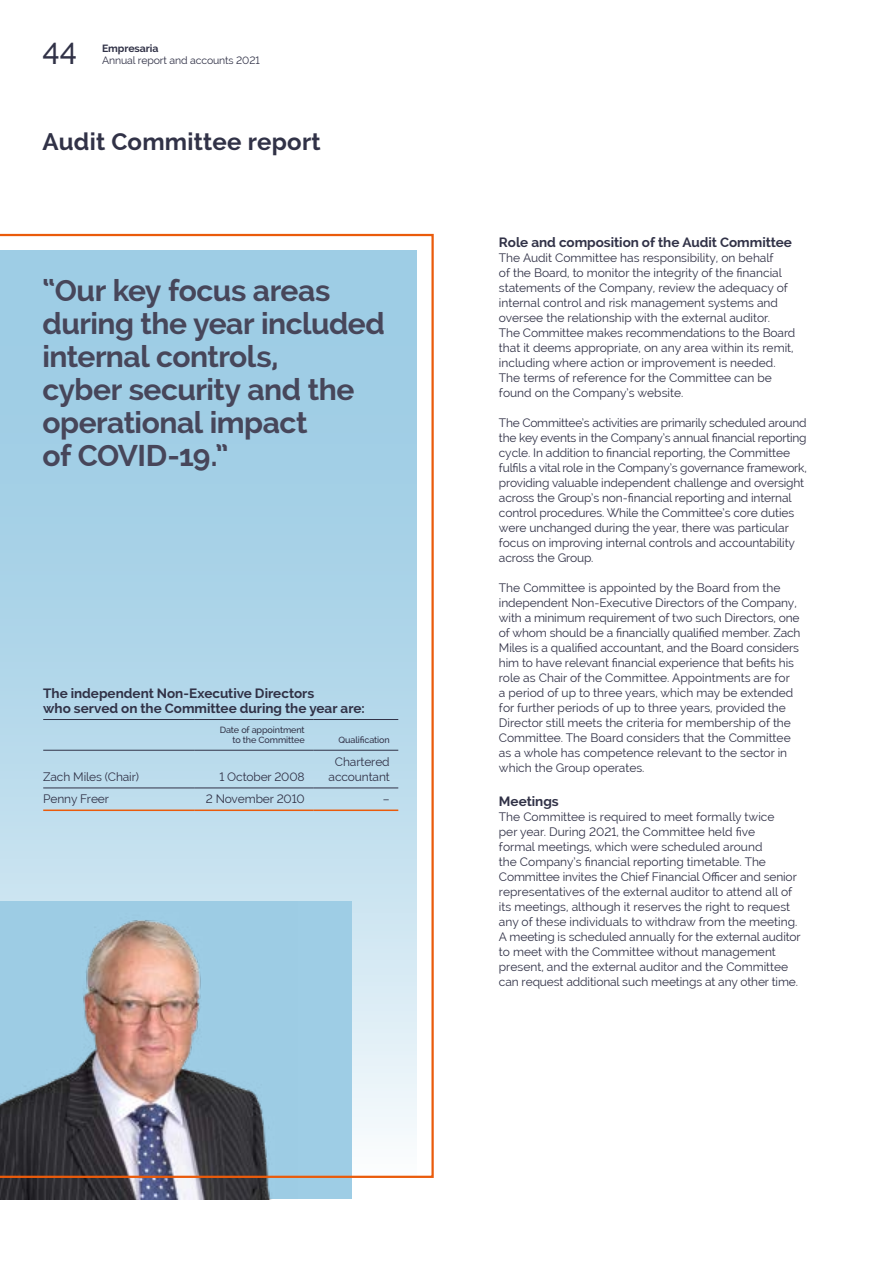
<style>
.page{position:relative;width:893px;height:1263px;background:#fff}
.page>*{position:absolute;margin:0;border:0;box-sizing:border-box;transform-origin:0 0}
.t1{font:700 30px/33px "Raleway";letter-spacing:-.015em;color:#47465a}
.t2{font:500 30px "Raleway";color:#313247}
.t3{font:700 24px "Raleway";letter-spacing:.01em;color:#313247}
.t4{font:700 13.5px/15px "Raleway";color:#313247}
.t5{font:12px/15px "Raleway";letter-spacing:-.005em;color:#313247}
.t6{font:10.5px "Raleway";letter-spacing:-.01em;color:#313247}
.t7{font:700 10.5px "Raleway";letter-spacing:-.01em;color:#313247}
.t8{font:500 9px/10.5px "Raleway";letter-spacing:-.01em;color:#313247;text-align:right}
</style>
<div class="page">
<img style="left:0;top:1178px;width:298px;height:21px">
<svg style="left:0;top:234px;width:434px;height:944px;background:#adcbdb"></svg>
<hr style="left:43px;top:809px;width:151px;height:2px;background:#ea5b0b">
<hr style="left:194px;top:809px;width:119px;height:2px;background:#ea5b0b">
<hr style="left:313px;top:809px;width:85px;height:2px;background:#ea5b0b">
<hr style="left:43px;top:719px;width:151px;height:1px;background:#313247">
<hr style="left:194px;top:719px;width:119px;height:1px;background:#313247">
<hr style="left:313px;top:719px;width:85px;height:1px;background:#313247">
<hr style="left:43px;top:750px;width:151px;height:1px;background:#313247">
<hr style="left:194px;top:750px;width:119px;height:1px;background:#313247">
<hr style="left:313px;top:750px;width:85px;height:1px;background:#313247">
<hr style="left:43px;top:787px;width:151px;height:1px;background:#313247">
<hr style="left:194px;top:787px;width:119px;height:1px;background:#313247">
<hr style="left:313px;top:787px;width:85px;height:1px;background:#313247">
<h1 class="t2" style="left:43px;top:36px;width:36px">44</h1>
<p class="t7" style="left:102px;top:43px;width:58px">Empresaria</p>
<p class="t6" style="left:102px;top:55px;width:159px">Annual report and accounts 2021</p>
<h2 class="t3" style="left:43px;top:128px;width:280px">Audit Committee report</h2>
<h1 class="t1" style="left:43px;top:274px;width:344px">“Our key focus areas during the year included internal controls,<br>cyber security and the operational impact<br>of COVID-19.”</h1>
<p class="t4" style="left:43px;top:685px;width:323px">The independent Non-Executive Directors<br>who served on the Committee during the year are:</p>
<p class="t8" style="left:220px;top:724px;width:87px">Date of appointment to the Committee</p>
<p class="t8" style="left:339px;top:735px;width:53px">Qualification</p>
<p class="t5" style="left:43px;top:769px;width:97px">Zach Miles (Chair)</p>
<p class="t5" style="left:219px;top:769px;width:87px">1 October 2008</p>
<p class="t5" style="left:329px;top:754px;width:63px;text-align:center">Chartered accountant</p>
<p class="t5" style="left:43px;top:792px;width:67px">Penny Freer</p>
<p class="t5" style="left:206px;top:792px;width:100px">2 November 2010</p>
<p class="t5" style="left:383px;top:792px;width:8px">–</p>
<p class="t4" style="left:499px;top:234px;width:295px">Role and composition of the Audit Committee</p>
<p class="t5" style="left:499px;top:250px;width:298px">The Audit Committee has responsibility, on behalf<br>of the Board, to monitor the integrity of the financial statements of the Company, review the adequacy of internal control and risk management systems and oversee the relationship with the external auditor.<br>The Committee makes recommendations to the Board that it deems appropriate, on any area within its remit, including where action or improvement is needed.<br>The terms of reference for the Committee can be found on the Company’s website.</p>
<p class="t5" style="left:499px;top:415px;width:309px">The Committee’s activities are primarily scheduled around the key events in the Company’s annual financial reporting cycle. In addition to financial reporting, the Committee fulfils a vital role in the Company’s governance framework, providing valuable independent challenge and oversight across the Group’s non-financial reporting and internal control procedures. While the Committee’s core duties were unchanged during the year, there was particular focus on improving internal controls and accountability across the Group.</p>
<p class="t5" style="left:499px;top:580px;width:303px">The Committee is appointed by the Board from the independent Non-Executive Directors of the Company, with a minimum requirement of two such Directors, one of whom should be a financially qualified member. Zach Miles is a qualified accountant, and the Board considers him to have relevant financial experience that befits his role as Chair of the Committee. Appointments are for<br>a period of up to three years, which may be extended for further periods of up to three years, provided the Director still meets the criteria for membership of the Committee. The Board considers that the Committee as a whole has competence relevant to the sector in which the Group operates.</p>
<p class="t4" style="left:499px;top:794px;width:61px">Meetings</p>
<p class="t5" style="left:499px;top:809px;width:303px">The Committee is required to meet formally twice<br>per year. During 2021, the Committee held five<br>formal meetings, which were scheduled around<br>the Company’s financial reporting timetable. The Committee invites the Chief Financial Officer and senior representatives of the external auditor to attend all of its meetings, although it reserves the right to request any of these individuals to withdraw from the meeting.<br>A meeting is scheduled annually for the external auditor to meet with the Committee without management present, and the external auditor and the Committee can request additional such meetings at any other time.</p>
</div>
